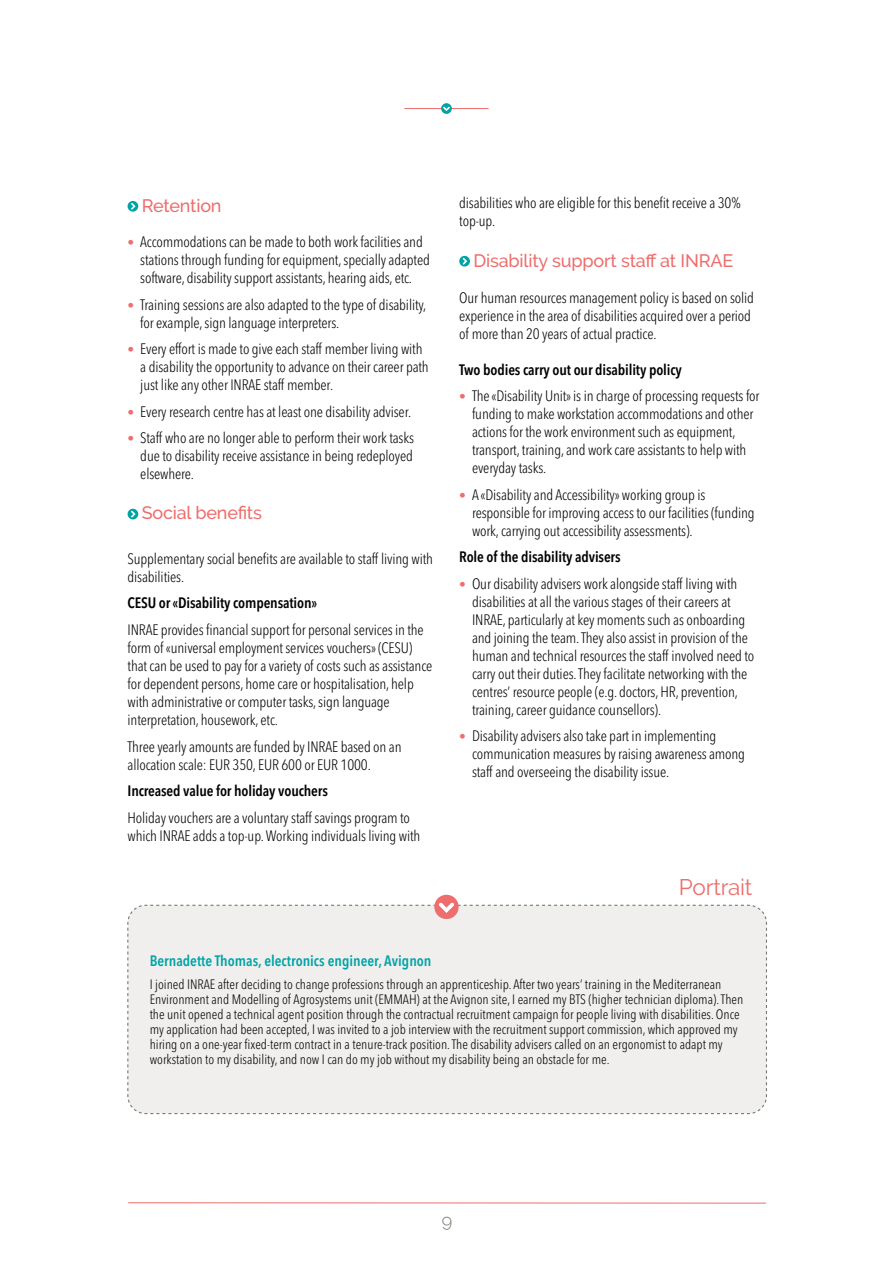
<style>
.page{position:relative;width:893px;height:1263px;background:#fff}
.page>*{position:absolute;margin:0;border:0;box-sizing:border-box;transform-origin:0 0}
.t1{font:22.5px "Raleway";letter-spacing:-.01em;color:#ed6e6c}
.t2{font:500 18px "Raleway";letter-spacing:-.01em;color:#ed6e6c}
.t3{font:300 18px "Raleway";color:#797870}
.t4{font:300 condensed 15px/18px "Avenir Next LT Pro";letter-spacing:-.01em;color:#000}
.t5{font:600 condensed 15px "Avenir Next LT Pro";letter-spacing:-.01em;color:#000}
.t6{font:600 condensed 15px "Avenir Next LT Pro";color:#00a3a6}
.t7{font:300 condensed 13.5px/15px "Avenir Next LT Pro";color:#000}
.s1{font-size:13.5px;color:#ed6e6c}
</style>
<div class="page">
<hr style="left:128px;top:1202px;width:638px;height:1px;background:#ed6e6c">
<hr style="left:404px;top:108px;width:85px;height:1px;background:#ed6e6c">
<svg style="left:441px;top:103px;width:11px;height:11px"></svg>
<svg style="left:443px;top:107px;width:7px;height:4px"></svg>
<div style="left:128px;top:201px;width:10px;height:11px;background:#00a3a6;border-radius:50%"></div>
<svg style="left:131px;top:203px;width:5px;height:7px"></svg>
<svg style="left:128px;top:509px;width:10px;height:10px"></svg>
<svg style="left:131px;top:511px;width:5px;height:6px"></svg>
<svg style="left:459px;top:256px;width:11px;height:11px"></svg>
<svg style="left:463px;top:258px;width:4px;height:7px"></svg>
<div style="left:127px;top:904px;width:640px;height:211px;background:#f1efed"></div>
<div style="left:434px;top:895px;width:25px;height:24px;background:#ed6e6c;border-radius:50%"></div>
<svg style="left:149px;top:902px;width:595px;height:11px"></svg>
<p class="t2" style="left:142px;top:195px;width:81px">Retention</p>
<p class="t4" style="left:140px;top:233px;width:291px;text-indent:-13px"><span class="s1">•</span> Accommodations can be made to both work facilities and stations through funding for equipment, specially adapted software, disability support assistants, hearing aids, etc.</p>
<p class="t4" style="left:140px;top:295px;width:288px;text-indent:-13px"><span class="s1">•</span> Training sessions are also adapted to the type of disability, for example, sign language interpreters.</p>
<p class="t4" style="left:140px;top:340px;width:290px;text-indent:-13px"><span class="s1">•</span> Every effort is made to give each staff member living with a disability the opportunity to advance on their career path just like any other INRAE staff member.</p>
<p class="t4" style="left:128px;top:402px;width:285px"><span class="s1">•</span> Every research centre has at least one disability adviser.</p>
<p class="t4" style="left:140px;top:429px;width:275px;text-align:justify;text-indent:-13px"><span class="s1">•</span> Staff who are no longer able to perform their work tasks due to disability receive assistance in being redeployed elsewhere.</p>
<p class="t2" style="left:142px;top:503px;width:122px">Social benefits</p>
<p class="t4" style="left:128px;top:550px;width:307px">Supplementary social benefits are available to staff living with disabilities.</p>
<p class="t5" style="left:128px;top:594px;width:191px">CESU or «Disability compensation»</p>
<p class="t4" style="left:128px;top:621px;width:306px">INRAE provides financial support for personal services in the form of «universal employment services vouchers» (CESU) that can be used to pay for a variety of costs such as assistance for dependent persons, home care or hospitalisation, help with administrative or computer tasks, sign language interpretation, housework, etc.</p>
<p class="t4" style="left:128px;top:737px;width:276px">Three yearly amounts are funded by INRAE based on an allocation scale: EUR 350, EUR 600 or EUR 1000.</p>
<p class="t5" style="left:128px;top:782px;width:202px">Increased value for holiday vouchers</p>
<p class="t4" style="left:128px;top:808px;width:294px">Holiday vouchers are a voluntary staff savings program to which INRAE adds a top-up. Working individuals living with</p>
<p class="t4" style="left:459px;top:194px;width:283px">disabilities who are eligible for this benefit receive a 30% top-up.</p>
<p class="t2" style="left:473px;top:250px;width:261px">Disability support staff at INRAE</p>
<p class="t4" style="left:459px;top:288px;width:296px">Our human resources management policy is based on solid experience in the area of disabilities acquired over a period of more than 20 years of actual practice.</p>
<p class="t5" style="left:459px;top:360px;width:224px">Two bodies carry out our disability policy</p>
<p class="t4" style="left:472px;top:387px;width:289px;text-indent:-13px"><span class="s1">•</span> The «Disability Unit» is in charge of processing requests for funding to make workstation accommodations and other actions for the work environment such as equipment, transport, training, and work care assistants to help with everyday tasks.</p>
<p class="t4" style="left:472px;top:485px;width:284px;text-indent:-13px"><span class="s1">•</span> A «Disability and Accessibility» working group is responsible for improving access to our facilities (funding work, carrying out accessibility assessments).</p>
<p class="t5" style="left:459px;top:548px;width:163px">Role of the disability advisers</p>
<p class="t4" style="left:472px;top:574px;width:284px;text-indent:-13px"><span class="s1">•</span> Our disability advisers work alongside staff living with disabilities at all the various stages of their careers at INRAE, particularly at key moments such as onboarding and joining the team. They also assist in provision of the human and technical resources the staff involved need to carry out their duties. They facilitate networking with the centres’ resource people (e.g. doctors, HR, prevention, training, career guidance counsellors).</p>
<p class="t4" style="left:472px;top:727px;width:275px;text-indent:-13px"><span class="s1">•</span> Disability advisers also take part in implementing communication measures by raising awareness among staff and overseeing the disability issue.</p>
<h1 class="t1" style="left:679px;top:874px;width:75px">Portrait</h1>
<p class="t6" style="left:150px;top:951px;width:283px">Bernadette Thomas, electronics engineer, Avignon</p>
<p class="t7" style="left:150px;top:977px;width:595px">I joined INRAE after deciding to change professions through an apprenticeship. After two years’ training in the Mediterranean Environment and Modelling of Agrosystems unit (EMMAH) at the Avignon site, I earned my BTS (higher technician diploma). Then the unit opened a technical agent position through the contractual recruitment campaign for people living with disabilities. Once my application had been accepted, I was invited to a job interview with the recruitment support commission, which approved my hiring on a one-year fixed-term contract in a tenure-track position. The disability advisers called on an ergonomist to adapt my workstation to my disability, and now I can do my job without my disability being an obstacle for me.</p>
<p class="t3" style="left:442px;top:1210px;width:12px">9</p>
</div>
